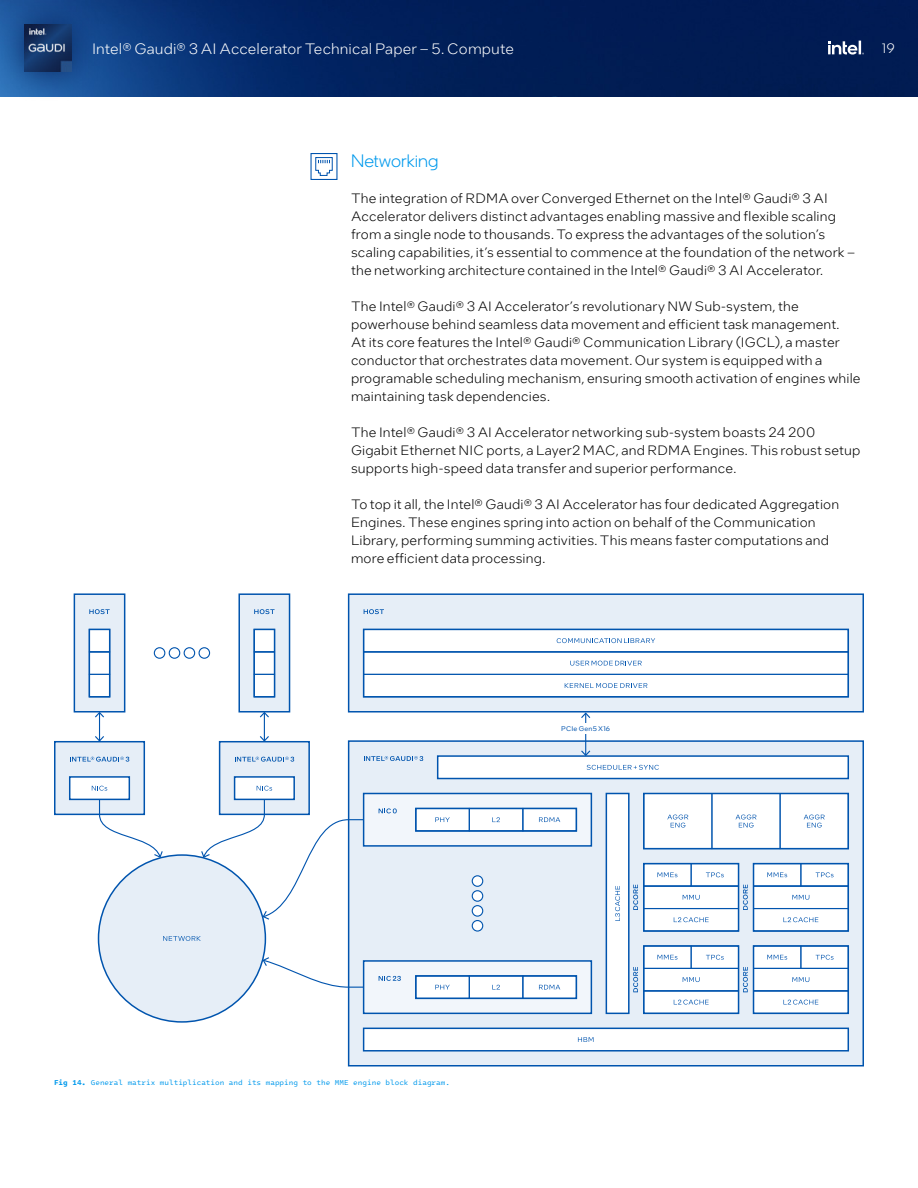
<style>
.page{position:relative;width:918px;height:1188px;background:#fff}
.page>*{position:absolute;margin:0;border:0;box-sizing:border-box;transform-origin:0 0}
.Default{font:300 18px "Intel One Display";color:#0099ec}
.t1{font:300 15px "Intel One Text";letter-spacing:.005em;color:#fff}
.Default-2{font:300 13.5px/18px "Intel One Text";letter-spacing:.01em;color:#000}
.t2{font:300 13.5px "Intel One Text";color:#fff}
.t3{font:7.5px "Intel One Mono";color:#0099ec}
.t4{font:6.75px "Intel One Text";letter-spacing:.03em;color:#0054ae}
.s1{font-weight:700}
</style>
<div class="page">
<div style="left:99px;top:855px;width:166px;height:167px;background:#e6eef7;border-radius:50%"></div>
<svg style="left:423px;top:595px;width:439px;height:116px"></svg>
<svg style="left:350px;top:742px;width:512px;height:322px"></svg>
<svg style="left:364px;top:795px;width:227px;height:217px;fill:#e6eef7"></svg>
<div style="left:348px;top:593px;width:516px;height:120px;border:1px solid #0054ae"></div>
<svg style="left:557px;top:638px;width:98px;height:5px"></svg>
<svg style="left:570px;top:661px;width:72px;height:5px"></svg>
<div style="left:363px;top:652px;width:486px;height:23px;border:1px solid #0054ae"></div>
<div style="left:363px;top:674px;width:486px;height:23px;border:1px solid #0054ae"></div>
<hr style="left:364px;top:651px;width:484px;height:1px;background:#0054ae">
<div style="left:363px;top:629px;width:486px;height:69px;border:1px solid #0054ae"></div>
<svg style="left:55px;top:594px;width:108px;height:264px"></svg>
<div style="left:437px;top:755px;width:412px;height:24px;border:1px solid #0054ae"></div>
<svg style="left:587px;top:765px;width:72px;height:5px"></svg>
<svg style="left:578px;top:1037px;width:16px;height:5px"></svg>
<div style="left:363px;top:1028px;width:486px;height:24px;border:1px solid #0054ae"></div>
<div style="left:606px;top:793px;width:24px;height:221px;border:1px solid #0054ae"></div>
<svg style="left:615px;top:886px;width:5px;height:35px"></svg>
<div style="left:363px;top:793px;width:229px;height:54px;border:1px solid #0054ae"></div>
<svg style="left:435px;top:817px;width:15px;height:5px"></svg>
<svg style="left:492px;top:817px;width:8px;height:5px"></svg>
<svg style="left:539px;top:817px;width:21px;height:5px"></svg>
<div style="left:415px;top:808px;width:162px;height:24px;border:1px solid #0054ae"></div>
<div style="left:415px;top:808px;width:55px;height:23px;border:1px solid #0054ae"></div>
<div style="left:469px;top:808px;width:54px;height:23px;border:1px solid #0054ae"></div>
<div style="left:522px;top:808px;width:55px;height:23px;border:1px solid #0054ae"></div>
<hr style="left:585px;top:714px;width:1px;height:41px;background:#0054ae">
<svg style="left:581px;top:750px;width:9px;height:6px"></svg>
<svg style="left:581px;top:712px;width:9px;height:6px"></svg>
<div style="left:558px;top:723px;width:55px;height:11px;background:#fff"></div>
<svg style="left:201px;top:594px;width:222px;height:326px"></svg>
<div style="left:472px;top:875px;width:11px;height:12px;border:1px solid #0054ae;border-radius:50%"></div>
<div style="left:472px;top:890px;width:11px;height:12px;border:1px solid #0054ae;border-radius:50%"></div>
<div style="left:472px;top:905px;width:11px;height:12px;border:1px solid #0054ae;border-radius:50%"></div>
<div style="left:472px;top:920px;width:11px;height:12px;border:1px solid #0054ae;border-radius:50%"></div>
<div style="left:363px;top:960px;width:229px;height:54px;border:1px solid #0054ae"></div>
<svg style="left:435px;top:985px;width:15px;height:5px"></svg>
<svg style="left:492px;top:985px;width:8px;height:5px"></svg>
<svg style="left:539px;top:985px;width:21px;height:5px"></svg>
<div style="left:415px;top:975px;width:55px;height:24px;border:1px solid #0054ae"></div>
<div style="left:469px;top:975px;width:54px;height:24px;border:1px solid #0054ae"></div>
<div style="left:522px;top:975px;width:55px;height:24px;border:1px solid #0054ae"></div>
<svg style="left:379px;top:976px;width:22px;height:5px"></svg>
<svg style="left:736px;top:815px;width:21px;height:13px"></svg>
<svg style="left:667px;top:815px;width:21px;height:13px"></svg>
<svg style="left:804px;top:815px;width:21px;height:13px"></svg>
<div style="left:643px;top:793px;width:69px;height:56px;border:1px solid #0054ae"></div>
<div style="left:780px;top:793px;width:69px;height:56px;border:1px solid #0054ae"></div>
<div style="left:643px;top:793px;width:206px;height:56px;border:1px solid #0054ae"></div>
<div style="left:154px;top:647px;width:11px;height:12px;border:1px solid #0054ae;border-radius:50%"></div>
<div style="left:169px;top:647px;width:11px;height:12px;border:1px solid #0054ae;border-radius:50%"></div>
<div style="left:184px;top:647px;width:11px;height:12px;border:1px solid #0054ae;border-radius:50%"></div>
<div style="left:199px;top:647px;width:11px;height:12px;border:1px solid #0054ae;border-radius:50%"></div>
<svg style="left:743px;top:967px;width:5px;height:25px"></svg>
<div style="left:753px;top:991px;width:96px;height:23px;border:1px solid #0054ae"></div>
<hr style="left:754px;top:968px;width:94px;height:1px;background:#0054ae">
<hr style="left:754px;top:990px;width:94px;height:1px;background:#0054ae">
<svg style="left:767px;top:955px;width:20px;height:5px"></svg>
<svg style="left:816px;top:955px;width:18px;height:5px"></svg>
<svg style="left:792px;top:977px;width:17px;height:5px"></svg>
<svg style="left:783px;top:1000px;width:35px;height:5px"></svg>
<div style="left:753px;top:945px;width:96px;height:69px;border:1px solid #0054ae"></div>
<div style="left:753px;top:946px;width:48px;height:23px;border:1px solid #0054ae"></div>
<svg style="left:633px;top:967px;width:5px;height:25px"></svg>
<div style="left:643px;top:991px;width:96px;height:23px;border:1px solid #0054ae"></div>
<hr style="left:644px;top:968px;width:95px;height:1px;background:#0054ae">
<hr style="left:644px;top:990px;width:95px;height:1px;background:#0054ae">
<svg style="left:657px;top:955px;width:20px;height:5px"></svg>
<svg style="left:706px;top:955px;width:18px;height:5px"></svg>
<svg style="left:683px;top:977px;width:17px;height:5px"></svg>
<svg style="left:674px;top:1000px;width:35px;height:5px"></svg>
<div style="left:643px;top:945px;width:96px;height:69px;border:1px solid #0054ae"></div>
<div style="left:643px;top:946px;width:49px;height:23px;border:1px solid #0054ae"></div>
<svg style="left:633px;top:885px;width:5px;height:25px"></svg>
<div style="left:691px;top:863px;width:48px;height:23px;border:1px solid #0054ae"></div>
<hr style="left:644px;top:886px;width:95px;height:1px;background:#0054ae">
<hr style="left:644px;top:908px;width:95px;height:1px;background:#0054ae">
<svg style="left:657px;top:872px;width:20px;height:5px"></svg>
<svg style="left:706px;top:872px;width:18px;height:5px"></svg>
<svg style="left:683px;top:895px;width:17px;height:5px"></svg>
<svg style="left:674px;top:917px;width:35px;height:5px"></svg>
<div style="left:643px;top:863px;width:96px;height:69px;border:1px solid #0054ae"></div>
<div style="left:643px;top:863px;width:49px;height:23px;border:1px solid #0054ae"></div>
<svg style="left:743px;top:885px;width:5px;height:25px"></svg>
<div style="left:801px;top:863px;width:48px;height:23px;border:1px solid #0054ae"></div>
<hr style="left:754px;top:886px;width:94px;height:1px;background:#0054ae">
<hr style="left:754px;top:908px;width:94px;height:1px;background:#0054ae">
<svg style="left:767px;top:872px;width:20px;height:5px"></svg>
<svg style="left:816px;top:872px;width:18px;height:5px"></svg>
<svg style="left:792px;top:895px;width:17px;height:5px"></svg>
<svg style="left:783px;top:917px;width:35px;height:5px"></svg>
<div style="left:753px;top:863px;width:96px;height:69px;border:1px solid #0054ae"></div>
<div style="left:753px;top:863px;width:48px;height:23px;border:1px solid #0054ae"></div>
<svg style="left:262px;top:957px;width:103px;height:31px"></svg>
<svg style="left:163px;top:936px;width:38px;height:5px"></svg>
<svg style="left:565px;top:683px;width:82px;height:5px"></svg>
<div style="left:311px;top:153px;width:27px;height:27px;border:1px solid #0054ae"></div>
<svg style="left:315px;top:157px;width:18px;height:19px"></svg>
<img style="left:102px;top:0;width:816px;height:96px">
<div style="left:0;top:0;width:102px;height:102px;background:#041d54;opacity:.8"></div>
<img style="left:25px;top:25px;width:47px;height:47px">
<svg style="left:828px;top:41px;width:36px;height:14px"></svg>
<p class="t1" style="left:92px;top:39px;width:423px">Intel® Gaudi® 3 AI Accelerator Technical Paper – 5. Compute</p>
<p class="t2" style="left:882px;top:40px;width:15px">19</p>
<p class="Default" style="left:351px;top:149px;width:89px">Networking</p>
<p class="Default-2" style="left:351px;top:188px;width:506px">The integration of RDMA over Converged Ethernet on the Intel® Gaudi® 3 AI Accelerator delivers distinct advantages enabling massive and flexible scaling from a single node to thousands. To express the advantages of the solution’s scaling capabilities, it’s essential to commence at the foundation of the network – the networking architecture contained in the Intel® Gaudi® 3 AI Accelerator.</p>
<p class="Default-2" style="left:351px;top:296px;width:511px">The Intel® Gaudi® 3 AI Accelerator’s revolutionary NW Sub-system, the powerhouse behind seamless data movement and efficient task management.<br>At its core features the Intel® Gaudi® Communication Library (IGCL), a master conductor that orchestrates data movement. Our system is equipped with a programable scheduling mechanism, ensuring smooth activation of engines while maintaining task dependencies.</p>
<p class="Default-2" style="left:351px;top:422px;width:511px">The Intel® Gaudi® 3 AI Accelerator networking sub-system boasts 24 200<br>Gigabit Ethernet NIC ports, a Layer2 MAC, and RDMA Engines. This robust setup supports high-speed data transfer and superior performance.</p>
<p class="Default-2" style="left:351px;top:494px;width:490px">To top it all, the Intel® Gaudi® 3 AI Accelerator has four dedicated Aggregation Engines. These engines spring into action on behalf of the Communication Library, performing summing activities. This means faster computations and more efficient data processing.</p>
<p class="t4" style="left:561px;top:724px;width:50px">PCIe Gen5 X16</p>
<p class="t3" style="left:54px;top:1076px;width:398px"><span class="s1">Fig 14.</span> General matrix multiplication and its mapping to the MME engine block diagram.</p>
</div>
